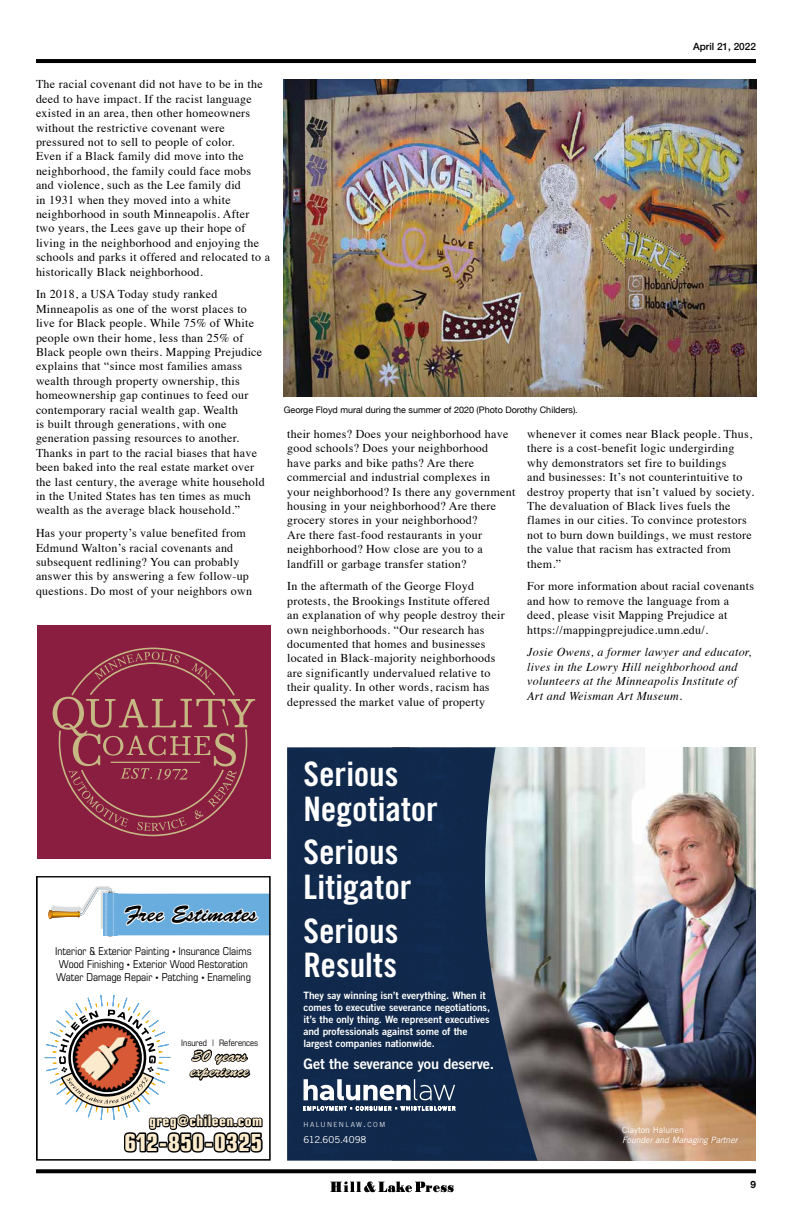
<style>
.page{position:relative;width:792px;height:1224px;background:#fff}
.page>*{position:absolute;margin:0;border:0;box-sizing:border-box;transform-origin:0 0}
.t1{font:33.7px/34.7px "Trade Gothic LT Std Bd Cn 20";color:#fff;scale:1.04 1}
.t2{font:700 condensed 23.5px "Eurostile";letter-spacing:.01em;color:#fceccd}
.t3{font:22.5px "Brush Script Std";color:#000}
.t4{font:15.8px/15.8px "Brush Script Std";color:#fceccd}
.t5{font:700 condensed 14.8px "Eurostile";letter-spacing:.03em;color:#fceccd}
.t6{font:14.5px "Trade Gothic LT Std Bd 2";letter-spacing:-.01em;color:#fff}
.t7{font:12px/14.4px "Times";letter-spacing:.025em;color:#000}
.t8{font:italic 12px/14.4px "Times";letter-spacing:.025em;color:#000}
.t9{font:condensed 10.8px/13px "Eurostile";color:#000}
.t10{font:10.1px/12.1px "Trade Gothic LT Std Bd 2";letter-spacing:-.01em;color:#fff}
.t11{font:500 10px "Helvetica Neue";color:#000}
.t12{font:700 10px "Helvetica Neue";color:#000}
.t13{font:9.6px "Trade Gothic LT Std";color:#fff}
.t14{font:9px "Helvetica Neue";color:#000}
.t15{font:condensed 8.9px "Eurostile";color:#000}
.t16{font:italic 8.7px "Trade Gothic";letter-spacing:-.01em;color:#fff}
.t17{font:8.7px "Trade Gothic LT Std";letter-spacing:-.01em;color:#fff}
.t18{font:300 7px "Trade Gothic LT Std";letter-spacing:.21em;color:#fff}
.s1{font-size:6.3px}
.s2{font-size:10px}
</style>
<div class="page">
<hr style="left:36px;top:59px;width:720px;height:4px;background:#000">
<svg style="left:277px;top:1169px;width:479px;height:4px;background:#111"></svg>
<svg style="left:330px;top:1181px;width:124px;height:11px"></svg>
<img style="left:537px;top:747px;width:218px;height:414px">
<svg style="left:287px;top:747px;width:250px;height:414px;background:#2a405d"></svg>
<svg style="left:304px;top:1106px;width:151px;height:4px"></svg>
<svg style="left:304px;top:1079px;width:151px;height:21px"></svg>
<svg style="left:36px;top:1169px;width:241px;height:5px"></svg>
<svg style="left:36px;top:876px;width:235px;height:285px"></svg>
<div style="left:37px;top:625px;width:234px;height:234px;background:#8a1e41"></div>
<svg style="left:53px;top:648px;width:202px;height:188px"></svg>
<img style="left:284px;top:79px;width:473px;height:317px">
<p class="t7" style="left:36px;top:76px;width:236px">The racial covenant did not have to be in the deed to have impact. If the racist language existed in an area, then other homeowners without the restrictive covenant were pressured not to sell to people of color.<br>Even if a Black family did move into the neighborhood, the family could face mobs and violence, such as the Lee family did<br>in 1931 when they moved into a white neighborhood in south Minneapolis. After two years, the Lees gave up their hope of living in the neighborhood and enjoying the schools and parks it offered and relocated to a historically Black neighborhood.</p>
<p class="t7" style="left:36px;top:286px;width:230px">In 2018, a USA Today study ranked Minneapolis as one of the worst places to live for Black people. While 75% of White people own their home, less than 25% of Black people own theirs. Mapping Prejudice explains that “since most families amass wealth through property ownership, this homeownership gap continues to feed our contemporary racial wealth gap. Wealth<br>is built through generations, with one generation passing resources to another.<br>Thanks in part to the racial biases that have been baked into the real estate market over the last century, the average white household in the United States has ten times as much wealth as the average black household.”</p>
<p class="t7" style="left:36px;top:525px;width:218px">Has your property’s value benefited from Edmund Walton’s racial covenants and subsequent redlining? You can probably answer this by answering a few follow-up questions. Do most of your neighbors own</p>
<p class="t11" style="left:693px;top:39px;width:64px">April 21, 2022</p>
<p class="t14" style="left:284px;top:403px;width:296px">George Floyd mural during the summer of 2020 (Photo Dorothy Childers).</p>
<p class="t7" style="left:287px;top:426px;width:230px">their homes? Does your neighborhood have good schools? Does your neighborhood<br>have parks and bike paths? Are there commercial and industrial complexes in your neighborhood? Is there any government housing in your neighborhood? Are there grocery stores in your neighborhood?<br>Are there fast-food restaurants in your neighborhood? How close are you to a landfill or garbage transfer station?</p>
<p class="t7" style="left:287px;top:578px;width:219px">In the aftermath of the George Floyd protests, the Brookings Institute offered<br>an explanation of why people destroy their own neighborhoods. “Our research has documented that homes and businesses located in Black-majority neighborhoods are significantly undervalued relative to their quality. In other words, racism has depressed the market value of property</p>
<p class="t7" style="left:527px;top:426px;width:228px">whenever it comes near Black people. Thus, there is a cost-benefit logic undergirding why demonstrators set fire to buildings<br>and businesses: It’s not counterintuitive to destroy property that isn’t valued by society.<br>The devaluation of Black lives fuels the flames in our cities. To convince protestors not to burn down buildings, we must restore the value that racism has extracted from them.”</p>
<p class="t7" style="left:527px;top:578px;width:228px">For more information about racial covenants and how to remove the language from a deed, please visit Mapping Prejudice at https://mappingprejudice.umn.edu/.</p>
<p class="t8" style="left:527px;top:644px;width:226px">Josie Owens, a former lawyer and educator, lives in the Lowry Hill neighborhood and volunteers at the Minneapolis Institute of Art and Weisman Art Museum.</p>
<h3 class="t3" style="left:124px;top:901px;width:135px">Free Estimates</h3>
<p class="t9" style="left:55px;top:945px;width:198px">Interior &amp; Exterior Painting <span class="s1">•</span> Insurance Claims<br>Wood Finishing <span class="s1">•</span> Exterior Wood Restoration<br>Water Damage Repair <span class="s1">•</span> Patching <span class="s1">•</span> Enameling</p>
<p class="t15" style="left:181px;top:1037px;width:79px">Insured | References</p>
<h3 class="t4" style="left:191px;top:1048px;width:60px">30 years experience</h3>
<p class="t5" style="left:149px;top:1112px;width:115px">greg@chileen.com</p>
<h2 class="t2" style="left:124px;top:1128px;width:139px">612-850-0325</h2>
<h1 class="t1" style="left:304px;top:757px;width:131px">Serious<br>Negotiator</h1>
<h1 class="t1" style="left:304px;top:835px;width:105px">Serious<br>Litigator</h1>
<h1 class="t1" style="left:304px;top:913px;width:93px">Serious<br>Results</h1>
<p class="t10" style="left:304px;top:989px;width:188px">They say winning isn’t everything. When it comes to executive severance negotiations, it’s the only thing. We represent executives and professionals against some of the largest companies nationwide.</p>
<p class="t6" style="left:304px;top:1055px;width:192px">Get the severance you deserve.</p>
<p class="t18" style="left:304px;top:1121px;width:83px">HALUNENLAW<span class="s2">.</span>COM</p>
<p class="t13" style="left:304px;top:1134px;width:64px">612.605.4098</p>
<p class="t17" style="left:622px;top:1124px;width:63px">Clayton Halunen</p>
<p class="t16" style="left:622px;top:1135px;width:117px">Founder and Managing Partner</p>
<p class="t12" style="left:750px;top:1177px;width:7px">9</p>
</div>
